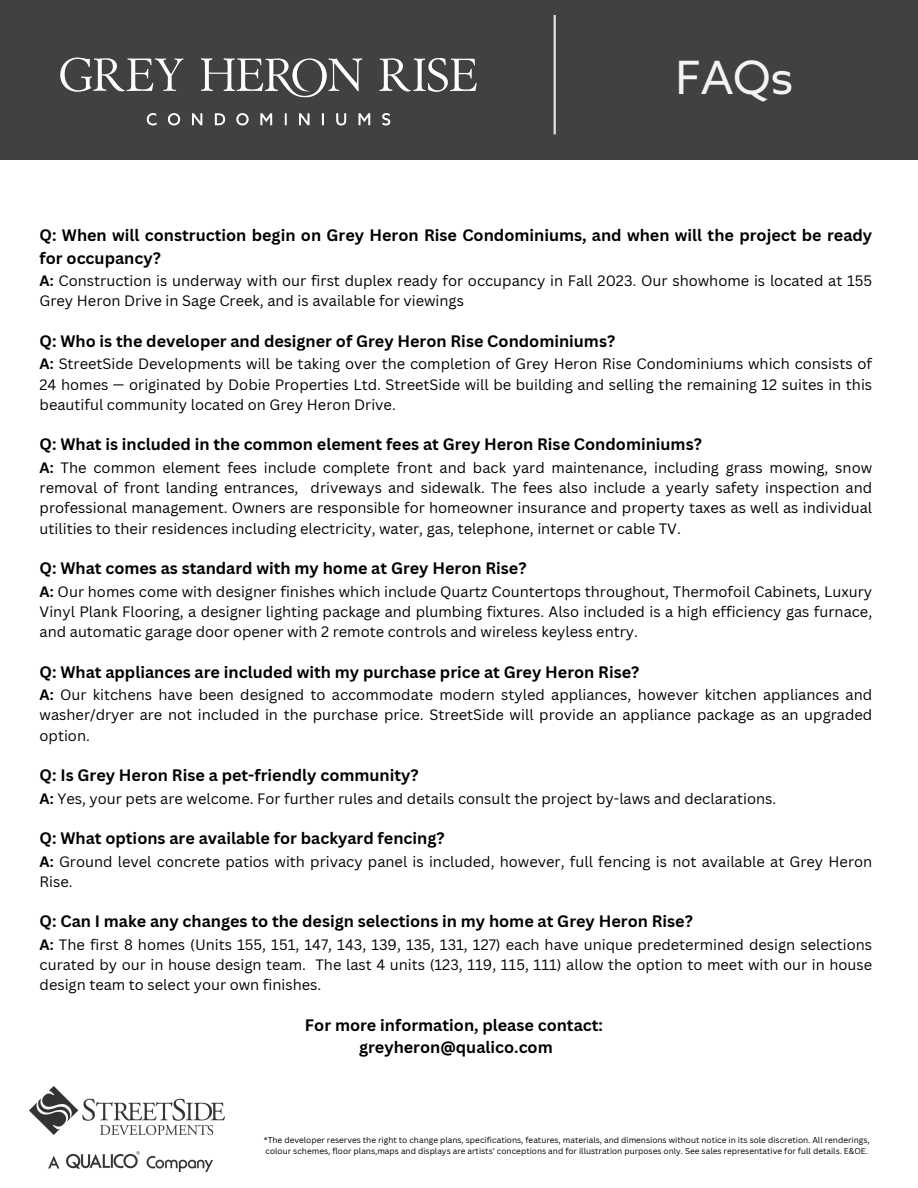
<style>
.page{position:relative;width:918px;height:1188px;background:#fff}
.page>*{position:absolute;margin:0;border:0;box-sizing:border-box;transform-origin:0 0}
.t1{font:45.9px "Azo Sans";color:#f4f3f2}
.t2{font:700 16.2px/22.5px "Canva Sans";color:#000}
.t3{font:14.7px/20.2px "Canva Sans";color:#000;text-align:justify}
.t4{font:8.25px/10.9px "Canva Sans";color:#000}
.s1{font-weight:700}
</style>
<div class="page">
<img style="left:30px;top:1086px;width:194px;height:86px">
<div style="left:0;top:0;width:918px;height:160px;background:#414042"></div>
<hr style="left:554px;top:15px;width:2px;height:119px;background:#e9e2d9">
<img style="left:60px;top:57px;width:417px;height:69px">
<p class="t1" style="left:675px;top:54px;width:120px">FAQs</p>
<p class="t2" style="left:40px;top:223px;width:834px">Q: When will construction begin on Grey Heron Rise Condominiums, and when will the project be ready for occupancy?</p>
<p class="t3" style="left:40px;top:270px;width:834px"><span class="s1">A:</span> Construction is underway with our first duplex ready for occupancy in Fall 2023. Our showhome is located at 155<br>Grey Heron Drive in Sage Creek, and is available for viewings</p>
<p class="t2" style="left:40px;top:329px;width:577px">Q: Who is the developer and designer of Grey Heron Rise Condominiums?</p>
<p class="t3" style="left:40px;top:353px;width:834px"><span class="s1">A:</span> StreetSide Developments will be taking over the completion of Grey Heron Rise Condominiums which consists of 24 homes — originated by Dobie Properties Ltd. StreetSide will be building and selling the remaining 12 suites in this beautiful community located on Grey Heron Drive.</p>
<p class="t2" style="left:40px;top:433px;width:664px">Q: What is included in the common element fees at Grey Heron Rise Condominiums?</p>
<p class="t3" style="left:40px;top:457px;width:834px"><span class="s1">A:</span> The common element fees include complete front and back yard maintenance, including grass mowing, snow removal of front landing entrances, driveways and sidewalk. The fees also include a yearly safety inspection and professional management. Owners are responsible for homeowner insurance and property taxes as well as individual utilities to their residences including electricity, water, gas, telephone, internet or cable TV.</p>
<p class="t2" style="left:40px;top:556px;width:488px">Q: What comes as standard with my home at Grey Heron Rise?</p>
<p class="t3" style="left:40px;top:581px;width:834px"><span class="s1">A:</span> Our homes come with designer finishes which include Quartz Countertops throughout, Thermofoil Cabinets, Luxury Vinyl Plank Flooring, a designer lighting package and plumbing fixtures. Also included is a high efficiency gas furnace, and automatic garage door opener with 2 remote controls and wireless keyless entry.</p>
<p class="t2" style="left:40px;top:660px;width:601px">Q: What appliances are included with my purchase price at Grey Heron Rise?</p>
<p class="t3" style="left:40px;top:684px;width:834px"><span class="s1">A:</span> Our kitchens have been designed to accommodate modern styled appliances, however kitchen appliances and washer/dryer are not included in the purchase price. StreetSide will provide an appliance package as an upgraded option.</p>
<p class="t2" style="left:40px;top:763px;width:381px">Q: Is Grey Heron Rise a pet-friendly community?</p>
<p class="t3" style="left:40px;top:788px;width:738px"><span class="s1">A:</span> Yes, your pets are welcome. For further rules and details consult the project by-laws and declarations.</p>
<p class="t2" style="left:40px;top:826px;width:406px">Q: What options are available for backyard fencing?</p>
<p class="t3" style="left:40px;top:851px;width:834px"><span class="s1">A:</span> Ground level concrete patios with privacy panel is included, however, full fencing is not available at Grey Heron<br>Rise.</p>
<p class="t2" style="left:40px;top:910px;width:655px">Q: Can I make any changes to the design selections in my home at Grey Heron Rise?</p>
<p class="t3" style="left:40px;top:934px;width:834px"><span class="s1">A:</span> The first 8 homes (Units 155, 151, 147, 143, 139, 135, 131, 127) each have unique predetermined design selections curated by our in house design team. The last 4 units (123, 119, 115, 111) allow the option to meet with our in house design team to select your own finishes.</p>
<p class="t2" style="left:305px;top:1013px;width:300px">For more information, please contact:</p>
<p class="t2" style="left:359px;top:1036px;width:195px">greyheron@qualico.com</p>
<p class="t4" style="left:264px;top:1134px;width:607px">*The developer reserves the right to change plans, specifications, features, materials, and dimensions without notice in its sole discretion. All renderings, colour schemes, floor plans,maps and displays are artists’ conceptions and for illustration purposes only. See sales representative for full details. E&amp;OE.</p>
</div>
